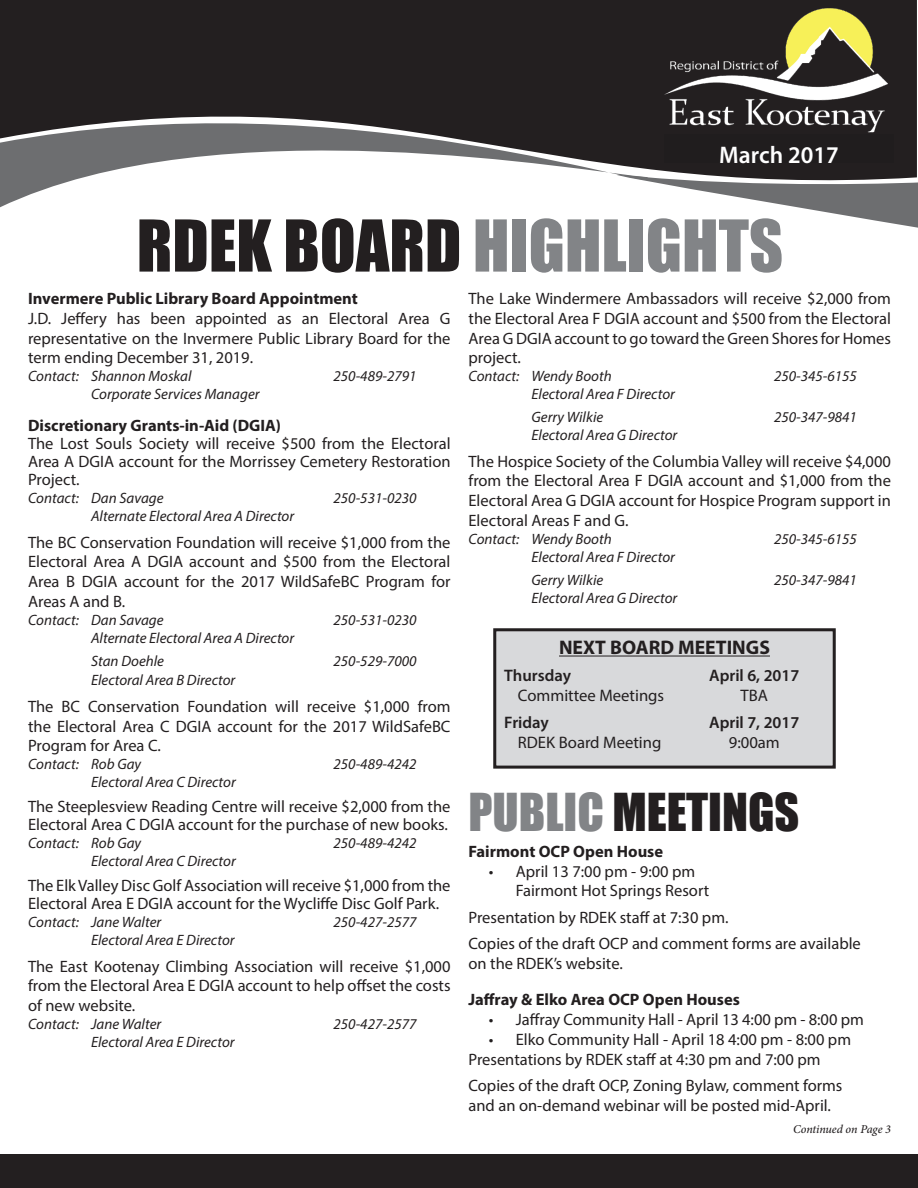
<style>
.page{position:relative;width:918px;height:1188px;background:#fff}
.page>*{position:absolute;margin:0;border:0;box-sizing:border-box;transform-origin:0 0}
.t1{font:66px "Impact";color:#828487}
.t2{font:48px "Impact";color:#231f20}
.t3{font:600 24px "Myriad Pro";color:#fff}
.t4{font:700 19.65px "Myriad Pro";color:#231f20}
.t5{font:16.65px "Myriad Pro";color:#231f20}
.t6{font:600 16.65px "Myriad Pro";color:#231f20}
.t7{font:16.5px/19.8px "Myriad Pro";color:#231f20;text-align:justify}
.t8{font:700 16.5px "Myriad Pro";color:#231f20}
.t9{font:italic 15px/22.6px "Myriad Pro";color:#231f20}
.t10{font:italic 500 12px "Minion Pro";letter-spacing:-.01em;color:#231f20}
.s1{color:#231f20}
.s2{color:#828487}
</style>
<div class="page">
<div style="left:0;top:1154px;width:918px;height:34px;background:#231f20"></div>
<div style="left:495px;top:630px;width:339px;height:137px;background:#d8d9db"></div>
<hr style="left:559px;top:656px;width:211px;height:1px;background:#231f20">
<div style="left:493px;top:628px;width:343px;height:141px;border:3px solid #231f20"></div>
<div style="left:0;top:0;width:917px;height:170px;background:#231f20"></div>
<svg style="left:0;top:77px;width:679px;height:131px"></svg>
<svg style="left:571px;top:170px;width:347px;height:58px"></svg>
<img style="left:662px;top:0;width:228px;height:148px">
<div style="left:665px;top:134px;width:229px;height:29px;background:#201d1e"></div>
<h3 class="t3" style="left:719px;top:139px;width:121px">March 2017</h3>
<h1 class="t1" style="left:137px;top:195px;width:648px"><span class="s1">RDEK BOARD</span> HIGHLIGHTS</h1>
<p class="t8" style="left:28px;top:288px;width:331px">Invermere Public Library Board Appointment</p>
<p class="t7" style="left:28px;top:308px;width:424px">J.D. Jeffery has been appointed as an Electoral Area G representative on the Invermere Public Library Board for the term ending December 31, 2019.</p>
<p class="t9" style="left:28px;top:365px;width:165px">Contact: Shannon Moskal</p>
<p class="t9" style="left:334px;top:365px;width:85px">250-489-2791</p>
<p class="t9" style="left:91px;top:383px;width:170px">Corporate Services Manager</p>
<p class="t8" style="left:28px;top:415px;width:254px">Discretionary Grants-in-Aid (DGIA)</p>
<p class="t7" style="left:28px;top:434px;width:424px;line-height:18px">The Lost Souls Society will receive $500 from the Electoral Area A DGIA account for the Morrissey Cemetery Restoration Project.</p>
<p class="t9" style="left:28px;top:486px;width:137px">Contact: Dan Savage</p>
<p class="t9" style="left:334px;top:486px;width:85px">250-531-0230</p>
<p class="t9" style="left:91px;top:504px;width:205px">Alternate Electoral Area A Director</p>
<p class="t7" style="left:28px;top:532px;width:424px">The BC Conservation Foundation will receive $1,000 from the Electoral Area A DGIA account and $500 from the Electoral Area B DGIA account for the 2017 WildSafeBC Program for Areas A and B.</p>
<p class="t9" style="left:28px;top:608px;width:137px">Contact: Dan Savage</p>
<p class="t9" style="left:334px;top:608px;width:85px">250-531-0230</p>
<p class="t9" style="left:91px;top:626px;width:205px">Alternate Electoral Area A Director<br>Stan Doehle</p>
<p class="t9" style="left:334px;top:649px;width:85px">250-529-7000</p>
<p class="t9" style="left:91px;top:669px;width:146px">Electoral Area B Director</p>
<p class="t7" style="left:28px;top:696px;width:424px">The BC Conservation Foundation will receive $1,000 from the Electoral Area C DGIA account for the 2017 WildSafeBC Program for Area C.</p>
<p class="t9" style="left:28px;top:753px;width:115px">Contact: Rob Gay</p>
<p class="t9" style="left:334px;top:753px;width:85px">250-489-4242</p>
<p class="t9" style="left:91px;top:771px;width:146px">Electoral Area C Director</p>
<p class="t7" style="left:28px;top:797px;width:424px;line-height:18px">The Steeplesview Reading Centre will receive $2,000 from the<br>Electoral Area C DGIA account for the purchase of new books.</p>
<p class="t9" style="left:28px;top:832px;width:115px">Contact: Rob Gay</p>
<p class="t9" style="left:334px;top:832px;width:85px">250-489-4242</p>
<p class="t9" style="left:91px;top:850px;width:146px">Electoral Area C Director</p>
<p class="t7" style="left:28px;top:876px;width:424px;line-height:18px">The Elk Valley Disc Golf Association will receive $1,000 from the<br>Electoral Area E DGIA account for the Wycliffe Disc Golf Park.</p>
<p class="t9" style="left:28px;top:910px;width:135px">Contact: Jane Walter</p>
<p class="t9" style="left:334px;top:910px;width:85px">250-427-2577</p>
<p class="t9" style="left:91px;top:928px;width:145px">Electoral Area E Director</p>
<p class="t7" style="left:28px;top:956px;width:424px">The East Kootenay Climbing Association will receive $1,000 from the Electoral Area E DGIA account to help offset the costs of new website.</p>
<p class="t9" style="left:28px;top:1013px;width:135px">Contact: Jane Walter</p>
<p class="t9" style="left:334px;top:1013px;width:85px">250-427-2577</p>
<p class="t9" style="left:91px;top:1031px;width:145px">Electoral Area E Director</p>
<p class="t7" style="left:469px;top:288px;width:424px">The Lake Windermere Ambassadors will receive $2,000 from the Electoral Area F DGIA account and $500 from the Electoral Area G DGIA account to go toward the Green Shores for Homes project.</p>
<p class="t9" style="left:469px;top:365px;width:145px">Contact: Wendy Booth</p>
<p class="t9" style="left:774px;top:365px;width:85px">250-345-6155</p>
<p class="t9" style="left:532px;top:383px;width:145px">Electoral Area F Director<br>Gerry Wilkie</p>
<p class="t9" style="left:774px;top:405px;width:85px">250-347-9841</p>
<p class="t9" style="left:532px;top:423px;width:147px">Electoral Area G Director</p>
<p class="t7" style="left:469px;top:451px;width:424px">The Hospice Society of the Columbia Valley will receive $4,000 from the Electoral Area F DGIA account and $1,000 from the Electoral Area G DGIA account for Hospice Program support in Electoral Areas F and G.</p>
<p class="t9" style="left:469px;top:527px;width:145px">Contact: Wendy Booth</p>
<p class="t9" style="left:774px;top:527px;width:85px">250-345-6155</p>
<p class="t9" style="left:532px;top:545px;width:145px">Electoral Area F Director<br>Gerry Wilkie</p>
<p class="t9" style="left:774px;top:568px;width:85px">250-347-9841</p>
<p class="t9" style="left:532px;top:586px;width:147px">Electoral Area G Director</p>
<p class="t4" style="left:559px;top:635px;width:212px">NEXT BOARD MEETINGS</p>
<p class="t6" style="left:504px;top:665px;width:68px">Thursday</p>
<p class="t6" style="left:709px;top:665px;width:92px">April 6, 2017</p>
<p class="t5" style="left:518px;top:685px;width:148px">Committee Meetings</p>
<p class="t5" style="left:741px;top:685px;width:29px">TBA</p>
<p class="t6" style="left:504px;top:712px;width:46px">Friday</p>
<p class="t6" style="left:709px;top:712px;width:92px">April 7, 2017</p>
<p class="t5" style="left:518px;top:732px;width:145px">RDEK Board Meeting</p>
<p class="t5" style="left:729px;top:732px;width:53px">9:00am</p>
<h2 class="t2" style="left:469px;top:775px;width:332px"><span class="s2">PUBLIC</span> MEETINGS</h2>
<p class="t8" style="left:469px;top:840px;width:196px">Fairmont OCP Open House</p>
<p class="t7" style="left:516px;top:861px;width:195px;text-indent:-27px">• April 13 7:00 pm - 9:00 pm<br>Fairmont Hot Springs Resort</p>
<p class="t7" style="left:469px;top:904px;width:394px;line-height:26.5px">Presentation by RDEK staff at 7:30 pm.<br>Copies of the draft OCP and comment forms are available</p>
<p class="t7" style="left:469px;top:954px;width:156px">on the RDEK’s website.</p>
<p class="t8" style="left:469px;top:989px;width:273px">Jaffray &amp; Elko Area OCP Open Houses</p>
<p class="t7" style="left:489px;top:1009px;width:377px">• Jaffray Community Hall - April 13 4:00 pm - 8:00 pm</p>
<p class="t7" style="left:469px;top:1029px;width:384px;text-indent:20px">• Elko Community Hall - April 18 4:00 pm - 8:00 pm<br>Presentations by RDEK staff at 4:30 pm and 7:00 pm</p>
<p class="t7" style="left:469px;top:1076px;width:376px">Copies of the draft OCP, Zoning Bylaw, comment forms and an on-demand webinar will be posted mid-April.</p>
<p class="t10" style="left:793px;top:1121px;width:99px">Continued on Page 3</p>
</div>
